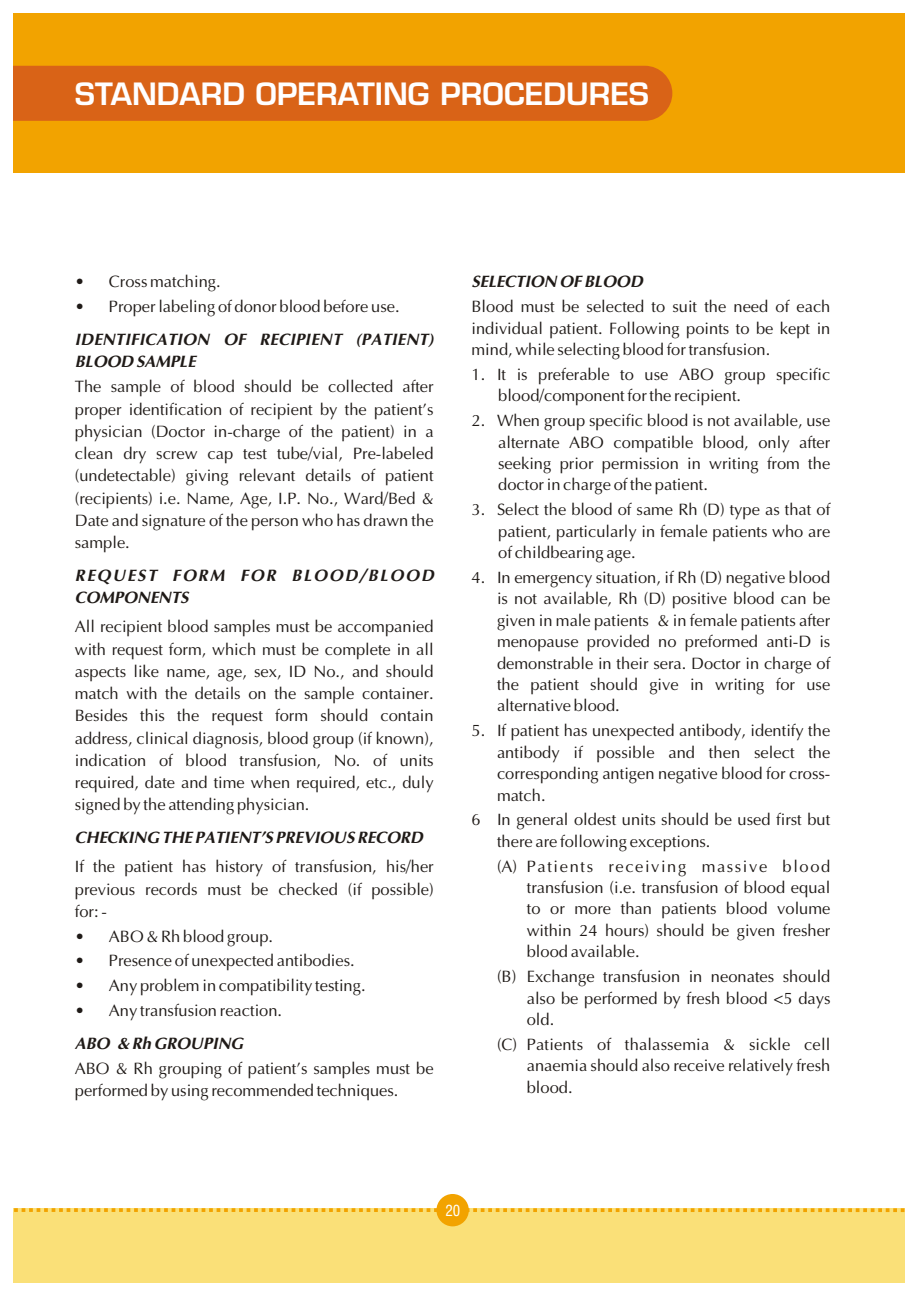
<style>
.page{position:relative;width:918px;height:1296px;background:#fff}
.page>*{position:absolute;margin:0;border:0;box-sizing:border-box;transform-origin:0 0}
.t1{font:30px "Square 721 Dm Normal";color:#fff}
.t2{font:16.5px/21.5px "Ottawa";color:#1f1a17}
.t3{font:italic 700 16.5px "Ottawa";color:#1f1a17}
.t4{font:16.5px "Ottawa";letter-spacing:.1em;color:#1f1a17}
.t5{font:italic 700 16.5px "Ottawa";letter-spacing:.115em;color:#1f1a17}
.t6{font:15px "Swis 721 Cn BT";color:#fff}
</style>
<div class="page">
<div style="left:14px;top:1208px;width:890px;height:74px;background:#fae078"></div>
<div style="left:14px;top:14px;width:890px;height:159px;background:#f2a300"></div>
<svg style="left:14px;top:1208px;width:422px;height:4px"></svg>
<svg style="left:469px;top:1208px;width:435px;height:4px"></svg>
<div style="left:436px;top:1194px;width:33px;height:32px;background:#f2a300;border-radius:50%"></div>
<div style="left:14px;top:66px;width:658px;height:55px;background:#d96317"></div>
<h1 class="t1" style="left:75px;top:82px;width:576px">STANDARD OPERATING PROCEDURES</h1>
<p class="t2" style="left:75px;top:273px;width:147px">• Cross matching.</p>
<p class="t3" style="left:472px;top:275px;width:173px">SELECTION OF BLOOD</p>
<p class="t2" style="left:75px;top:297px;width:326px">• Proper labeling of donor blood before use.</p>
<p class="t2" style="left:472px;top:297px;width:360px">Blood must be selected to suit the need of each individual patient. Following points to be kept in</p>
<p class="t3" style="left:75px;top:333px;width:360px">IDENTIFICATION OF RECIPIENT (PATIENT)</p>
<p class="t2" style="left:472px;top:340px;width:300px">mind, while selecting blood for transfusion.</p>
<p class="t3" style="left:75px;top:355px;width:122px">BLOOD SAMPLE</p>
<p class="t2" style="left:472px;top:365px;width:360px">1. It is preferable to use ABO group specific</p>
<p class="t2" style="left:75px;top:378px;width:360px">The sample of blood should be collected after</p>
<p class="t2" style="left:498px;top:387px;width:244px">blood/component for the recipient.</p>
<p class="t2" style="left:75px;top:400px;width:360px">proper identification of recipient by the patient’s</p>
<p class="t2" style="left:472px;top:411px;width:360px">2. When group specific blood is not available, use</p>
<p class="t2" style="left:75px;top:422px;width:360px">physician (Doctor in-charge of the patient) in a</p>
<p class="t2" style="left:498px;top:433px;width:334px">alternate ABO compatible blood, only after</p>
<p class="t2" style="left:75px;top:444px;width:360px">clean dry screw cap test tube/vial, Pre-labeled</p>
<p class="t2" style="left:498px;top:454px;width:334px">seeking prior permission in writing from the</p>
<p class="t2" style="left:75px;top:467px;width:360px">(undetectable) giving relevant details of patient</p>
<p class="t2" style="left:498px;top:476px;width:211px">doctor in charge of the patient.</p>
<p class="t2" style="left:75px;top:489px;width:360px">(recipients) i.e. Name, Age, I.P. No., Ward/Bed &amp;</p>
<p class="t2" style="left:472px;top:500px;width:360px">3. Select the blood of same Rh (D) type as that of</p>
<p class="t2" style="left:75px;top:511px;width:360px">Date and signature of the person who has drawn the</p>
<p class="t2" style="left:498px;top:522px;width:334px">patient, particularly in female patients who are</p>
<p class="t2" style="left:75px;top:533px;width:56px">sample.</p>
<p class="t2" style="left:498px;top:543px;width:139px">of childbearing age.</p>
<p class="t5" style="left:75px;top:569px;width:360px">REQUEST FORM FOR BLOOD/BLOOD</p>
<p class="t2" style="left:472px;top:568px;width:360px">4. In emergency situation, if Rh (D) negative blood</p>
<p class="t3" style="left:75px;top:591px;width:115px">COMPONENTS</p>
<p class="t2" style="left:497px;top:590px;width:335px">is not available, Rh (D) positive blood can be given in male patients &amp; in female patients after</p>
<p class="t2" style="left:75px;top:618px;width:360px">All recipient blood samples must be accompanied</p>
<p class="t2" style="left:497px;top:632px;width:335px">menopause provided no preformed anti-D is</p>
<p class="t2" style="left:75px;top:640px;width:360px">with request form, which must be complete in all</p>
<p class="t2" style="left:497px;top:654px;width:335px">demonstrable in their sera. Doctor in charge of</p>
<p class="t2" style="left:75px;top:662px;width:360px">aspects like name, age, sex, ID No., and should</p>
<p class="t2" style="left:497px;top:675px;width:335px">the patient should give in writing for use</p>
<p class="t2" style="left:75px;top:684px;width:360px">match with the details on the sample container.</p>
<p class="t2" style="left:497px;top:697px;width:124px">alternative blood.</p>
<p class="t2" style="left:75px;top:707px;width:360px">Besides this the request form should contain</p>
<p class="t2" style="left:472px;top:722px;width:360px">5. If patient has unexpected antibody, identify the</p>
<p class="t2" style="left:75px;top:729px;width:360px">address, clinical diagnosis, blood group (if known),</p>
<p class="t2" style="left:497px;top:743px;width:335px">antibody if possible and then select the</p>
<p class="t2" style="left:75px;top:751px;width:360px">indication of blood transfusion, No. of units</p>
<p class="t2" style="left:497px;top:764px;width:335px">corresponding antigen negative blood for cross-</p>
<p class="t2" style="left:75px;top:774px;width:360px">required, date and time when required, etc., duly</p>
<p class="t2" style="left:497px;top:786px;width:50px">match.</p>
<p class="t2" style="left:75px;top:796px;width:236px">signed by the attending physician.</p>
<p class="t2" style="left:472px;top:811px;width:360px">6 In general oldest units should be used first but</p>
<p class="t3" style="left:75px;top:831px;width:350px">CHECKING THE PATIENT’S PREVIOUS RECORD</p>
<p class="t2" style="left:497px;top:832px;width:215px">there are following exceptions.</p>
<p class="t2" style="left:75px;top:858px;width:360px">If the patient has history of transfusion, his/her</p>
<p class="t4" style="left:497px;top:859px;width:335px">(A) Patients receiving massive blood</p>
<p class="t2" style="left:75px;top:880px;width:360px">previous records must be checked (if possible)</p>
<p class="t2" style="left:527px;top:878px;width:305px">transfusion (i.e. transfusion of blood equal to or more than patients blood volume</p>
<p class="t2" style="left:75px;top:902px;width:34px">for: -</p>
<p class="t2" style="left:527px;top:921px;width:305px">within 24 hours) should be given fresher</p>
<p class="t2" style="left:75px;top:927px;width:200px">• ABO &amp; Rh blood group.</p>
<p class="t2" style="left:527px;top:943px;width:114px">blood available.</p>
<p class="t2" style="left:75px;top:952px;width:281px">• Presence of unexpected antibodies.</p>
<p class="t2" style="left:497px;top:967px;width:335px">(B) Exchange transfusion in neonates should</p>
<p class="t2" style="left:75px;top:976px;width:292px">• Any problem in compatibility testing.</p>
<p class="t2" style="left:527px;top:989px;width:305px">also be performed by fresh blood &lt;5 days</p>
<p class="t2" style="left:75px;top:1001px;width:209px">• Any transfusion reaction.</p>
<p class="t2" style="left:527px;top:1010px;width:29px">old.</p>
<p class="t3" style="left:75px;top:1036px;width:170px">ABO &amp; Rh GROUPING</p>
<p class="t2" style="left:497px;top:1035px;width:335px">(C) Patients of thalassemia &amp; sickle cell</p>
<p class="t2" style="left:75px;top:1059px;width:360px">ABO &amp; Rh grouping of patient’s samples must be</p>
<p class="t2" style="left:527px;top:1056px;width:305px">anaemia should also receive relatively fresh</p>
<p class="t2" style="left:75px;top:1081px;width:325px">performed by using recommended techniques.</p>
<p class="t2" style="left:527px;top:1078px;width:47px">blood.</p>
<p class="t6" style="left:446px;top:1204px;width:16px">20</p>
</div>
